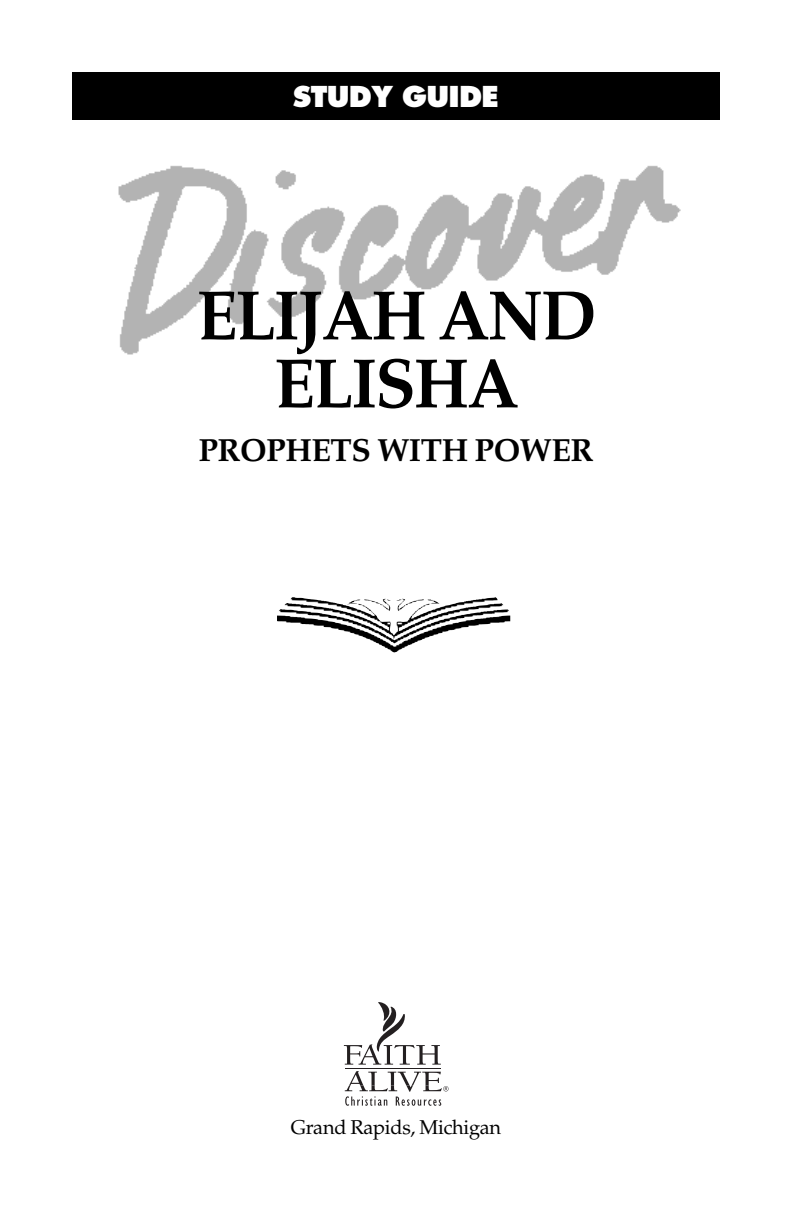
<style>
.page{position:relative;width:792px;height:1224px;background:#fff}
.page>*{position:absolute;margin:0;border:0;box-sizing:border-box;transform-origin:0 0}
.t1{font:700 70px/68px "Palatino";letter-spacing:-.03em;color:#000;text-align:center;scale:.95 1}
.t2{font:700 32px "Palatino";letter-spacing:-.015em;color:#000}
.t3{font:800 28px "Futura";letter-spacing:-.025em;color:#fff}
.t4{font:20px "Palatino";letter-spacing:-.015em;color:#000}
</style>
<div class="page">
<img style="left:118px;top:165px;width:563px;height:190px">
<div style="left:72px;top:72px;width:648px;height:48px;background:#000"></div>
<hr style="left:345px;top:1068px;width:96px;height:1px;background:#231f20">
<svg style="left:344px;top:1002px;width:97px;height:63px"></svg>
<svg style="left:345px;top:1071px;width:104px;height:35px"></svg>
<img style="left:347px;top:597px;width:152px;height:34px">
<h3 class="t3" style="left:293px;top:85px;width:208px">STUDY GUIDE</h3>
<h1 class="t1" style="left:197px;top:289px;width:422px">ELIJAH AND<br>ELISHA</h1>
<h2 class="t2" style="left:198px;top:438px;width:397px">PROPHETS WITH POWER</h2>
<p class="t4" style="left:291px;top:1120px;width:212px">Grand Rapids, Michigan</p>
</div>
